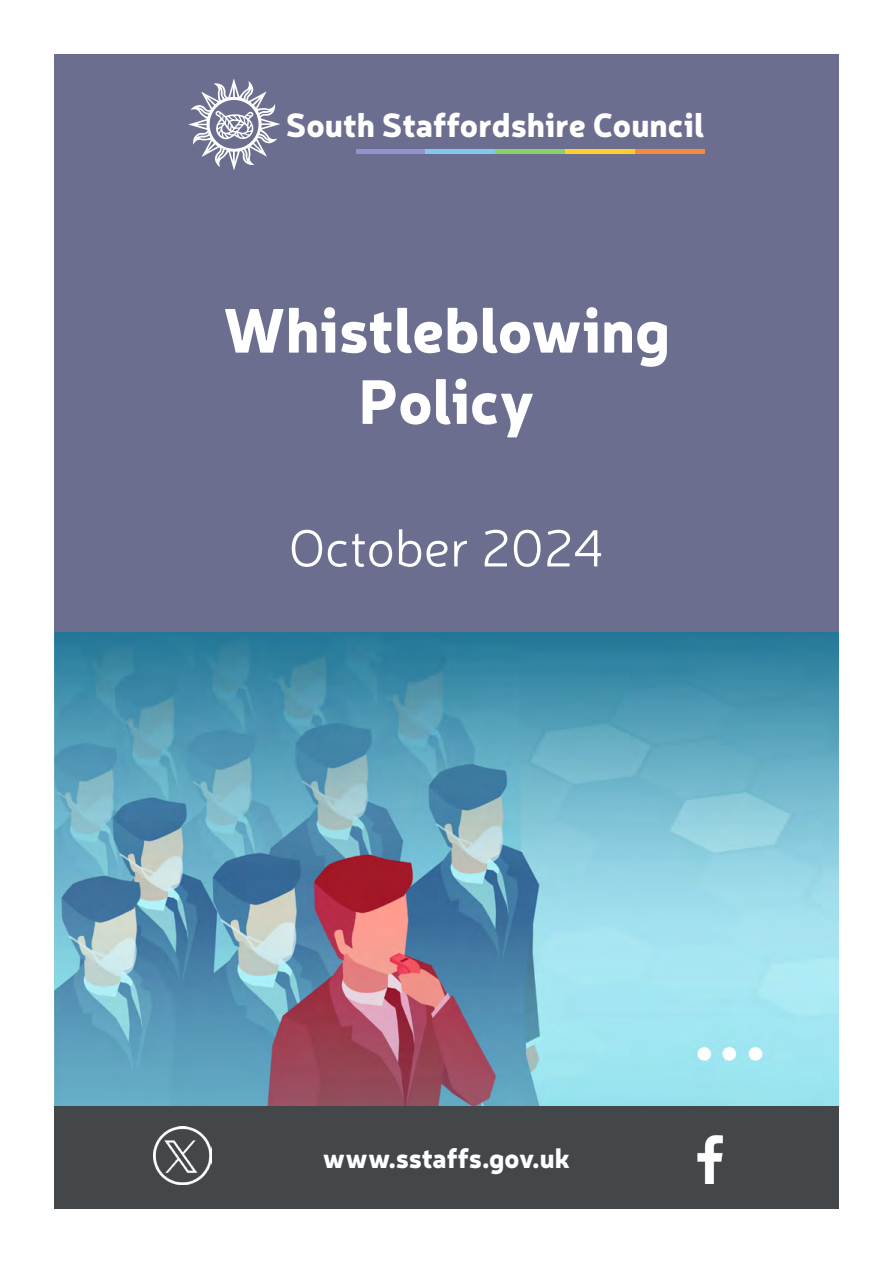
<style>
.page{position:relative;width:893px;height:1263px;background:#fff}
.page>*{position:absolute;margin:0;border:0;box-sizing:border-box;transform-origin:0 0}
.t1{font:900 61.5px/71.2px "Neris";color:#fff;text-align:center}
.t2{font:300 52.5px "Neris";color:#fff}
.t3{font:900 33px "Neris";color:#fff}
.t4{font:900 27px "Neris";color:#fff}
</style>
<div class="page">
<img style="left:54px;top:631px;width:785px;height:475px">
<div style="left:54px;top:54px;width:785px;height:577px;background:#6b6e8f"></div>
<div style="left:54px;top:1106px;width:785px;height:103px;background:#444749"></div>
<img style="left:153px;top:1126px;width:58px;height:58px">
<img style="left:697px;top:1135px;width:26px;height:49px">
<svg style="left:188px;top:79px;width:92px;height:91px"></svg>
<hr style="left:356px;top:149px;width:69px;height:4px;background:#9292ce">
<hr style="left:425px;top:149px;width:70px;height:4px;background:#85c6ec">
<hr style="left:495px;top:149px;width:70px;height:4px;background:#8bce6a">
<hr style="left:565px;top:149px;width:70px;height:4px;background:#ffce2f">
<hr style="left:635px;top:149px;width:69px;height:4px;background:#f78a3c">
<p class="t3" style="left:286px;top:101px;width:420px">South Staffordshire Council</p>
<h1 class="t1" style="left:223px;top:291px;width:448px">Whistleblowing<br>Policy</h1>
<h2 class="t2" style="left:289px;top:515px;width:317px">October 2024</h2>
<p class="t4" style="left:323px;top:1138px;width:249px">www.sstaffs.gov.uk</p>
</div>
